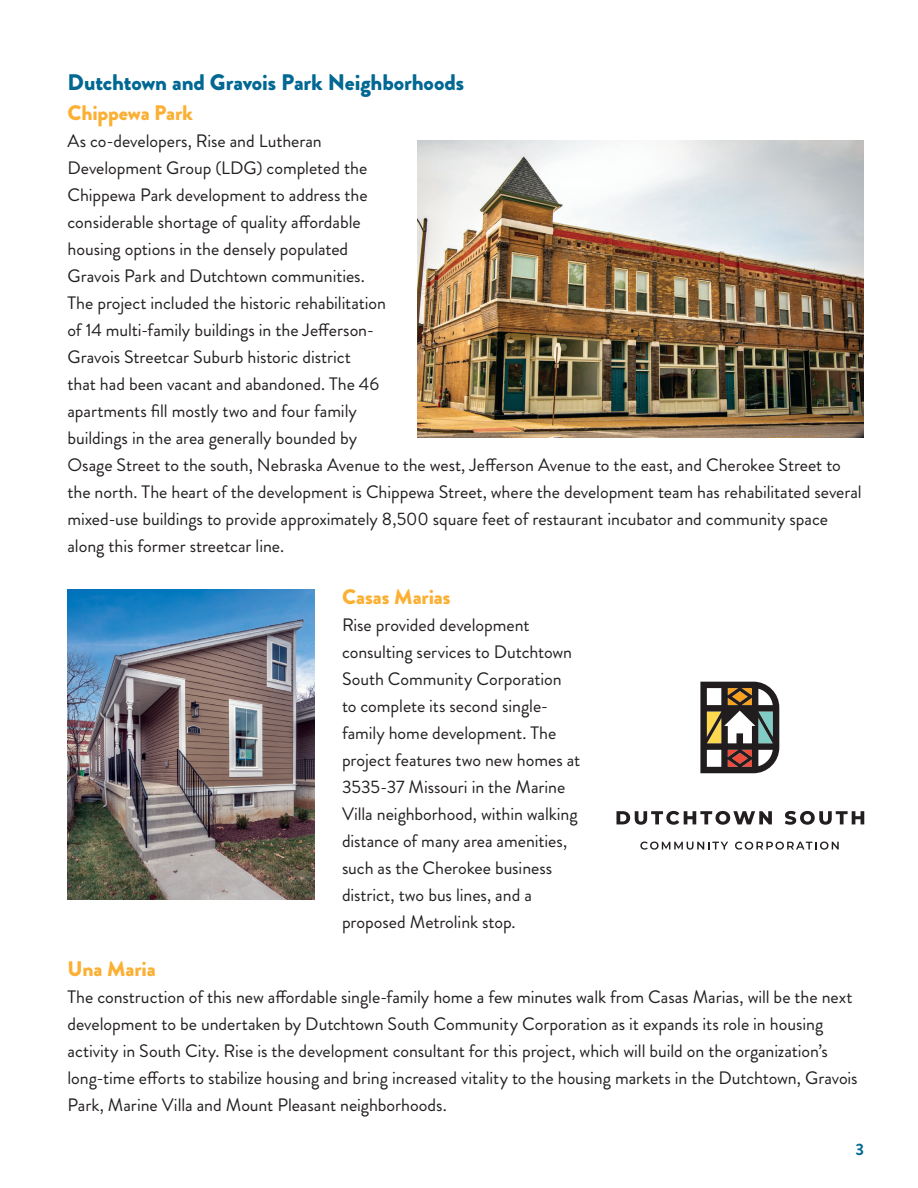
<style>
.page{position:relative;width:918px;height:1188px;background:#fff}
.page>*{position:absolute;margin:0;border:0;box-sizing:border-box;transform-origin:0 0}
.t1{font:900 22.5px "Brandon Grotesque";letter-spacing:-.005em;color:#006893}
.t2{font:900 21px "Brandon Grotesque";letter-spacing:-.005em;color:#fbb033}
.t3{font:18px/27px "Brandon Grotesque";letter-spacing:-.005em;color:#231f20}
.t4{font:700 16.5px "Brandon Grotesque";color:#006893}
</style>
<div class="page">
<img style="left:417px;top:140px;width:447px;height:298px">
<svg style="left:700px;top:682px;width:79px;height:91px"></svg>
<svg style="left:616px;top:811px;width:156px;height:14px"></svg>
<svg style="left:785px;top:811px;width:79px;height:14px"></svg>
<svg style="left:640px;top:842px;width:88px;height:8px"></svg>
<svg style="left:735px;top:842px;width:104px;height:8px"></svg>
<img style="left:68px;top:589px;width:246px;height:311px">
<p class="t1" style="left:68px;top:66px;width:398px">Dutchtown and Gravois Park Neighborhoods</p>
<p class="t2" style="left:68px;top:98px;width:127px">Chippewa Park</p>
<p class="t3" style="left:68px;top:128px;width:796px">As co-developers, Rise and Lutheran<br>Development Group (LDG) completed the<br>Chippewa Park development to address the<br>considerable shortage of quality affordable<br>housing options in the densely populated<br>Gravois Park and Dutchtown communities.<br>The project included the historic rehabilitation<br>of 14 multi-family buildings in the Jefferson-<br>Gravois Streetcar Suburb historic district<br>that had been vacant and abandoned. The 46<br>apartments fill mostly two and four family<br>buildings in the area generally bounded by<br>Osage Street to the south, Nebraska Avenue to the west, Jefferson Avenue to the east, and Cherokee Street to the north. The heart of the development is Chippewa Street, where the development team has rehabilitated several mixed-use buildings to provide approximately 8,500 square feet of restaurant incubator and community space along this former streetcar line.</p>
<p class="t2" style="left:342px;top:582px;width:110px">Casas Marias</p>
<p class="t3" style="left:342px;top:611px;width:240px">Rise provided development consulting services to Dutchtown<br>South Community Corporation to complete its second single&shy;family home development. The project features two new homes at<br>3535-37 Missouri in the Marine<br>Villa neighborhood, within walking distance of many area amenities, such as the Cherokee business district, two bus lines, and a proposed Metrolink stop.</p>
<p class="t2" style="left:68px;top:954px;width:90px">Una Maria</p>
<p class="t3" style="left:68px;top:984px;width:792px">The construction of this new affordable single-family home a few minutes walk from Casas Marias, will be the next development to be undertaken by Dutchtown South Community Corporation as it expands its role in housing activity in South City. Rise is the development consultant for this project, which will build on the organization’s long-time efforts to stabilize housing and bring increased vitality to the housing markets in the Dutchtown, Gravois Park, Marine Villa and Mount Pleasant neighborhoods.</p>
<p class="t4" style="left:855px;top:1138px;width:10px">3</p>
</div>
